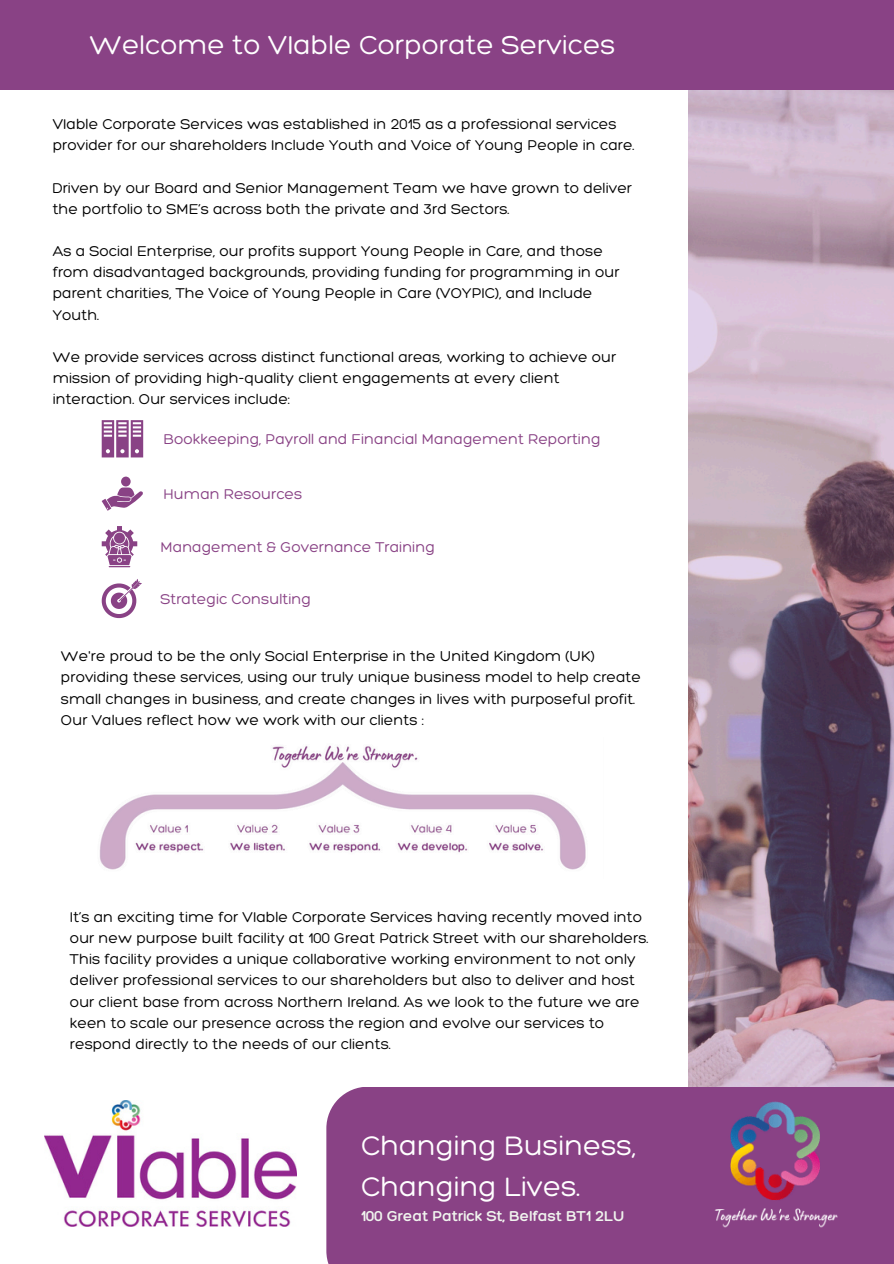
<style>
.page{position:relative;width:894px;height:1264px;background:#fff}
.page>*{position:absolute;margin:0;border:0;box-sizing:border-box;transform-origin:0 0}
.t1{font:300 29.1px "Hero";color:#fff}
.t2{font:300 28.05px "Hero";color:#fff}
.t3{font:300 15.6px "Hero";color:#f0f4ee}
.t4{font:300 15.45px/21.1px "Hero";color:#000}
.t5{font:300 15.45px "Hero";color:#894285}
</style>
<div class="page">
<img style="left:687px;top:89px;width:206px;height:997px">
<div style="left:326px;top:1086px;width:567px;height:177px;background:#894285"></div>
<img style="left:667px;top:1095px;width:200px;height:136px">
<img style="left:44px;top:1100px;width:252px;height:126px">
<svg style="left:102px;top:420px;width:41px;height:37px;background:#a874a5"></svg>
<svg style="left:102px;top:487px;width:41px;height:23px"></svg>
<div style="left:121px;top:476px;width:10px;height:10px;background:#894285;border-radius:50%"></div>
<svg style="left:102px;top:526px;width:35px;height:41px"></svg>
<svg style="left:102px;top:579px;width:40px;height:39px"></svg>
<div style="left:0;top:0;width:893px;height:89px;background:#894285"></div>
<img style="left:99px;top:745px;width:487px;height:125px">
<p class="t2" style="left:89px;top:28px;width:527px">Welcome to VIable Corporate Services</p>
<p class="t4" style="left:53px;top:113px;width:583px">VIable Corporate Services was established in 2015 as a professional services provider for our shareholders Include Youth and Voice of Young People in care.</p>
<p class="t4" style="left:53px;top:177px;width:580px">Driven by our Board and Senior Management Team we have grown to deliver the portfolio to SME’s across both the private and 3rd Sectors.</p>
<p class="t4" style="left:53px;top:240px;width:568px">As a Social Enterprise, our profits support Young People in Care, and those from disadvantaged backgrounds, providing funding for programming in our parent charities, The Voice of Young People in Care (VOYPIC), and Include Youth.</p>
<p class="t4" style="left:53px;top:346px;width:565px">We provide services across distinct functional areas, working to achieve our mission of providing high-quality client engagements at every client interaction. Our services include:</p>
<p class="t5" style="left:163px;top:429px;width:438px">Bookkeeping, Payroll and Financial Management Reporting</p>
<p class="t5" style="left:163px;top:484px;width:140px">Human Resources</p>
<p class="t5" style="left:160px;top:537px;width:276px">Management &amp; Governance Training</p>
<p class="t5" style="left:160px;top:589px;width:152px">Strategic Consulting</p>
<p class="t4" style="left:61px;top:645px;width:581px">We're proud to be the only Social Enterprise in the United Kingdom (UK) providing these services, using our truly unique business model to help create small changes in business, and create changes in lives with purposeful profit.<br>Our Values reflect how we work with our clients :</p>
<p class="t4" style="left:70px;top:905px;width:580px">It’s an exciting time for VIable Corporate Services having recently moved into our new purpose built facility at 100 Great Patrick Street with our shareholders.<br>This facility provides a unique collaborative working environment to not only deliver professional services to our shareholders but also to deliver and host our client base from across Northern Ireland. As we look to the future we are keen to scale our presence across the region and evolve our services to respond directly to the needs of our clients.</p>
<p class="t1" style="left:361px;top:1127px;width:276px">Changing Business,</p>
<p class="t1" style="left:361px;top:1167px;width:221px">Changing Lives.</p>
<p class="t3" style="left:361px;top:1206px;width:265px">100 Great Patrick St, Belfast BT1 2LU</p>
</div>
